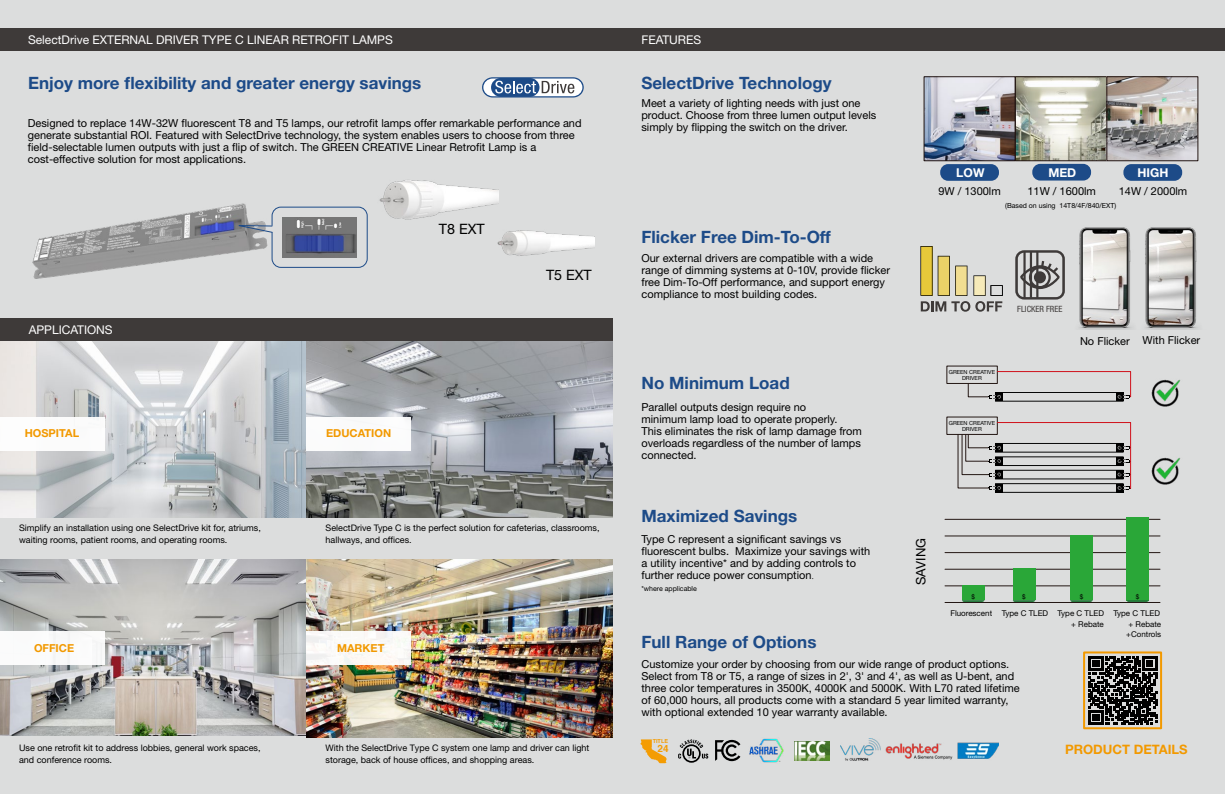
<style>
.page{position:relative;width:1225px;height:794px;background:#dcdddd}
.page>*{position:absolute;margin:0;border:0;box-sizing:border-box;transform-origin:0 0}
.t1{font:700 17px "Helvetica Neue LT Pro";color:#1d4b88}
.t2{font:14.3px "Helvetica Neue LT Pro";color:#000}
.t3{font:700 13px "Helvetica Neue LT Pro";color:#f29900}
.t4{font:13px "Helvetica Neue LT Pro";color:#000}
.t5{font:700 12.2px "Helvetica Neue LT Pro";color:#fff}
.t6{font:12px "Helvetica Neue LT Pro";color:#fff}
.t7{font:11px/12px "Helvetica Neue LT Pro";color:#000}
.t8{font:700 11px "Helvetica Neue LT Pro";color:#f29900}
.t9{font:700 9.9px "Helvetica";color:#f49c02}
.t10{font:9px/12px "Helvetica Neue LT Pro";color:#000}
.t11{font:condensed 8.6px "Helvetica Neue LT Pro";color:#3e3a39}
.t12{font:8px/10.8px "Helvetica Neue LT Pro";color:#000}
.t13{font:7px "Helvetica Neue LT Pro";color:#000}
.t14{font:6.4px "Helvetica Neue LT Pro";color:#000}
.t15{font:5.6px/6.1px "Helvetica Neue LT Pro";color:#000;text-align:center}
.t16{font:700 5.5px "Helvetica";color:#f49c02}
.s1{font-family:"Adobe Song Std";font-weight:300}
</style>
<div class="page">
<div style="left:0;top:28px;width:612px;height:23px;background:#3e3a39"></div>
<div style="left:612px;top:28px;width:613px;height:23px;background:#3e3a39"></div>
<div style="left:0;top:318px;width:612px;height:23px;background:#3e3a39"></div>
<svg style="left:482px;top:77px;width:102px;height:20px"></svg>
<img style="left:32px;top:203px;width:281px;height:76px">
<div style="left:272px;top:207px;width:95px;height:61px;border:1px solid #1d4b88;border-radius:9px"></div>
<svg style="left:231px;top:225px;width:42px;height:8px"></svg>
<img style="left:282px;top:217px;width:75px;height:40px">
<img style="left:345px;top:180px;width:153px;height:56px">
<img style="left:463px;top:207px;width:131px;height:49px">
<img style="left:749px;top:738px;width:35px;height:25px">
<svg style="left:640px;top:739px;width:26px;height:24px"></svg>
<svg style="left:678px;top:739px;width:30px;height:23px"></svg>
<svg style="left:715px;top:740px;width:25px;height:21px"></svg>
<img style="left:840px;top:738px;width:158px;height:22px">
<img style="left:794px;top:741px;width:35px;height:19px">
<img style="left:926px;top:79px;width:87px;height:80px">
<div style="left:924px;top:77px;width:91px;height:84px;border:1px solid #241714"></div>
<svg style="left:1017px;top:79px;width:87px;height:80px"></svg>
<div style="left:1015px;top:77px;width:91px;height:84px;border:1px solid #241714"></div>
<img style="left:1108px;top:79px;width:88px;height:80px">
<div style="left:1106px;top:77px;width:92px;height:84px;border:1px solid #241714"></div>
<svg style="left:967px;top:370px;width:164px;height:32px"></svg>
<svg style="left:957px;top:421px;width:174px;height:72px"></svg>
<hr style="left:945px;top:519px;width:215px;height:1px;background:#241714">
<hr style="left:945px;top:569px;width:215px;height:1px;background:#241714">
<hr style="left:945px;top:535px;width:215px;height:1px;background:#241714">
<hr style="left:945px;top:585px;width:215px;height:1px;background:#241714">
<hr style="left:945px;top:552px;width:215px;height:1px;background:#241714">
<hr style="left:945px;top:602px;width:215px;height:1px;background:#241714">
<div style="left:962px;top:585px;width:22px;height:15px;background:#2aa738"></div>
<div style="left:1012px;top:569px;width:23px;height:31px;background:#2aa738"></div>
<div style="left:1070px;top:535px;width:22px;height:65px;background:#2aa738"></div>
<div style="left:1126px;top:517px;width:23px;height:83px;background:#2aa738"></div>
<svg style="left:962px;top:600px;width:22px;height:2px"></svg>
<svg style="left:1013px;top:600px;width:22px;height:2px"></svg>
<svg style="left:1070px;top:600px;width:22px;height:2px"></svg>
<svg style="left:1126px;top:600px;width:23px;height:2px"></svg>
<img style="left:0;top:341px;width:306px;height:176px">
<img style="left:0;top:559px;width:306px;height:177px">
<svg style="left:306px;top:341px;width:306px;height:176px"></svg>
<img style="left:306px;top:559px;width:306px;height:178px">
<div style="left:0;top:417px;width:104px;height:34px;background:#fff"></div>
<div style="left:0;top:631px;width:104px;height:34px;background:#fff"></div>
<div style="left:306px;top:417px;width:105px;height:34px;background:#fff"></div>
<div style="left:306px;top:631px;width:105px;height:34px;background:#fbf9f6"></div>
<div style="left:1123px;top:164px;width:59px;height:17px;background:#1d4b88;border-radius:8px"></div>
<div style="left:1032px;top:164px;width:59px;height:16px;background:#1d4b88;border-radius:8px"></div>
<div style="left:940px;top:164px;width:59px;height:17px;background:#1d4b88;border-radius:8px"></div>
<svg style="left:920px;top:246px;width:82px;height:66px"></svg>
<img style="left:1158px;top:227px;width:40px;height:103px">
<img style="left:1054px;top:227px;width:104px;height:103px">
<svg style="left:1015px;top:250px;width:49px;height:49px"></svg>
<img style="left:1151px;top:379px;width:30px;height:28px">
<img style="left:1151px;top:457px;width:30px;height:28px">
<svg style="left:1088px;top:656px;width:69px;height:68px"></svg>
<div style="left:1083px;top:651px;width:79px;height:78px;border:2px solid #f29900"></div>
<p class="t6" style="left:28px;top:33px;width:366px">SelectDrive EXTERNAL DRIVER TYPE C LINEAR RETROFIT LAMPS</p>
<p class="t6" style="left:641px;top:33px;width:61px">FEATURES</p>
<h1 class="t1" style="left:28px;top:72px;width:395px">Enjoy more flexibility and greater energy savings</h1>
<p class="t7" style="left:28px;top:116px;width:555px">Designed to replace 14W-32W fluorescent T8 and T5 lamps, our retrofit lamps offer remarkable performance and generate substantial ROI. Featured with SelectDrive technology, the system enables users to choose from three field-selectable lumen outputs with just a flip of switch. The GREEN CREATIVE Linear Retrofit Lamp is a cost-effective solution for most applications.</p>
<h2 class="t2" style="left:439px;top:220px;width:47px">T8 EXT</h2>
<h2 class="t2" style="left:546px;top:266px;width:47px">T5 EXT</h2>
<p class="t6" style="left:29px;top:323px;width:85px">APPLICATIONS</p>
<p class="t8" style="left:25px;top:426px;width:56px">HOSPITAL</p>
<p class="t8" style="left:326px;top:426px;width:66px">EDUCATION</p>
<p class="t10" style="left:19px;top:521px;width:243px">Simplify an installation using one SelectDrive kit for, atriums, waiting rooms, patient rooms, and operating rooms.</p>
<p class="t10" style="left:325px;top:522px;width:275px">SelectDrive Type C is the perfect solution for cafeterias, classrooms, hallways, and offices.</p>
<p class="t8" style="left:34px;top:641px;width:42px">OFFICE</p>
<p class="t8" style="left:337px;top:641px;width:49px">MARKET</p>
<p class="t10" style="left:19px;top:742px;width:243px">Use one retrofit kit to address lobbies, general work spaces, and conference rooms.</p>
<p class="t10" style="left:325px;top:742px;width:265px">With the SelectDrive Type C system one lamp and driver can light storage, back of house offices, and shopping areas.</p>
<h1 class="t1" style="left:641px;top:72px;width:192px">SelectDrive Technology</h1>
<p class="t7" style="left:641px;top:97px;width:236px">Meet a variety of lighting needs with just one product. Choose from three lumen output levels simply by flipping the switch on the driver.</p>
<h1 class="t1" style="left:641px;top:227px;width:191px">Flicker Free Dim-To-Off</h1>
<p class="t7" style="left:641px;top:252px;width:250px">Our external drivers are compatible with a wide range of dimming systems at 0-10V, provide flicker free Dim-To-Off performance, and support energy compliance to most building codes.</p>
<h1 class="t1" style="left:641px;top:372px;width:150px">No Minimum Load</h1>
<p class="t7" style="left:641px;top:401px;width:222px">Parallel outputs design require no<br>minimum lamp load to operate properly.<br>This eliminates the risk of lamp damage from overloads regardless of the number of lamps connected.</p>
<h1 class="t1" style="left:641px;top:505px;width:157px">Maximized Savings</h1>
<p class="t7" style="left:641px;top:532px;width:230px">Type C represent a significant savings vs fluorescent bulbs. Maximize your savings with a utility incentive* and by adding controls to further reduce power consumption<span class="s1">.</span></p>
<p class="t13" style="left:641px;top:584px;width:57px">*where applicable</p>
<h1 class="t1" style="left:641px;top:631px;width:176px">Full Range of Options</h1>
<p class="t5" style="left:956px;top:165px;width:30px">LOW</p>
<p class="t5" style="left:1048px;top:164px;width:29px">MED</p>
<p class="t5" style="left:1137px;top:165px;width:32px">HIGH</p>
<p class="t7" style="left:938px;top:185px;width:64px">9W / 1300lm</p>
<p class="t7" style="left:1027px;top:185px;width:70px">11W / 1600lm</p>
<p class="t7" style="left:1118px;top:185px;width:70px">14W / 2000lm</p>
<p class="t13" style="left:1005px;top:201px;width:112px">(Based on using 14T8/4F/840/EXT)</p>
<p class="t15" style="left:948px;top:369px;width:48px">GREEN CREATIVE<br>DRIVER</p>
<p class="t15" style="left:948px;top:420px;width:48px">GREEN CREATIVE<br>DRIVER</p>
<p class="t11" style="left:1017px;top:303px;width:47px">FLICKER FREE</p>
<p class="t7" style="left:1080px;top:334px;width:122px">No Flicker With Flicker</p>
<p class="t4" style="left:913px;top:585px;width:48px;rotate:-90deg">SAVING</p>
<p class="t14" style="left:971px;top:592px;width:5px">$</p>
<p class="t14" style="left:1022px;top:592px;width:5px">$</p>
<p class="t14" style="left:1079px;top:592px;width:5px">$</p>
<p class="t14" style="left:1136px;top:592px;width:5px">$</p>
<p class="t12" style="left:1071px;top:607px;width:90px;text-indent:-121px">Fluorescent Type C TLED Type C TLED Type C TLED + Rebate</p>
<p class="t12" style="left:1126px;top:618px;width:37px;line-height:10px">+ Rebate +Controls</p>
<p class="t7" style="left:641px;top:658px;width:380px">Customize your order by choosing from our wide range of product options.<br>Select from T8 or T5, a range of sizes in 2', 3' and 4', as well as U-bent, and three color temperatures in 3500K, 4000K and 5000K. With L70 rated lifetime of 60,000 hours, all products come with a standard 5 year limited warranty, with optional extended 10 year warranty available.</p>
<p class="t16" style="left:653px;top:737px;width:17px">TITLE</p>
<p class="t9" style="left:657px;top:740px;width:13px">24</p>
<p class="t3" style="left:1065px;top:741px;width:124px">PRODUCT DETAILS</p>
</div>
